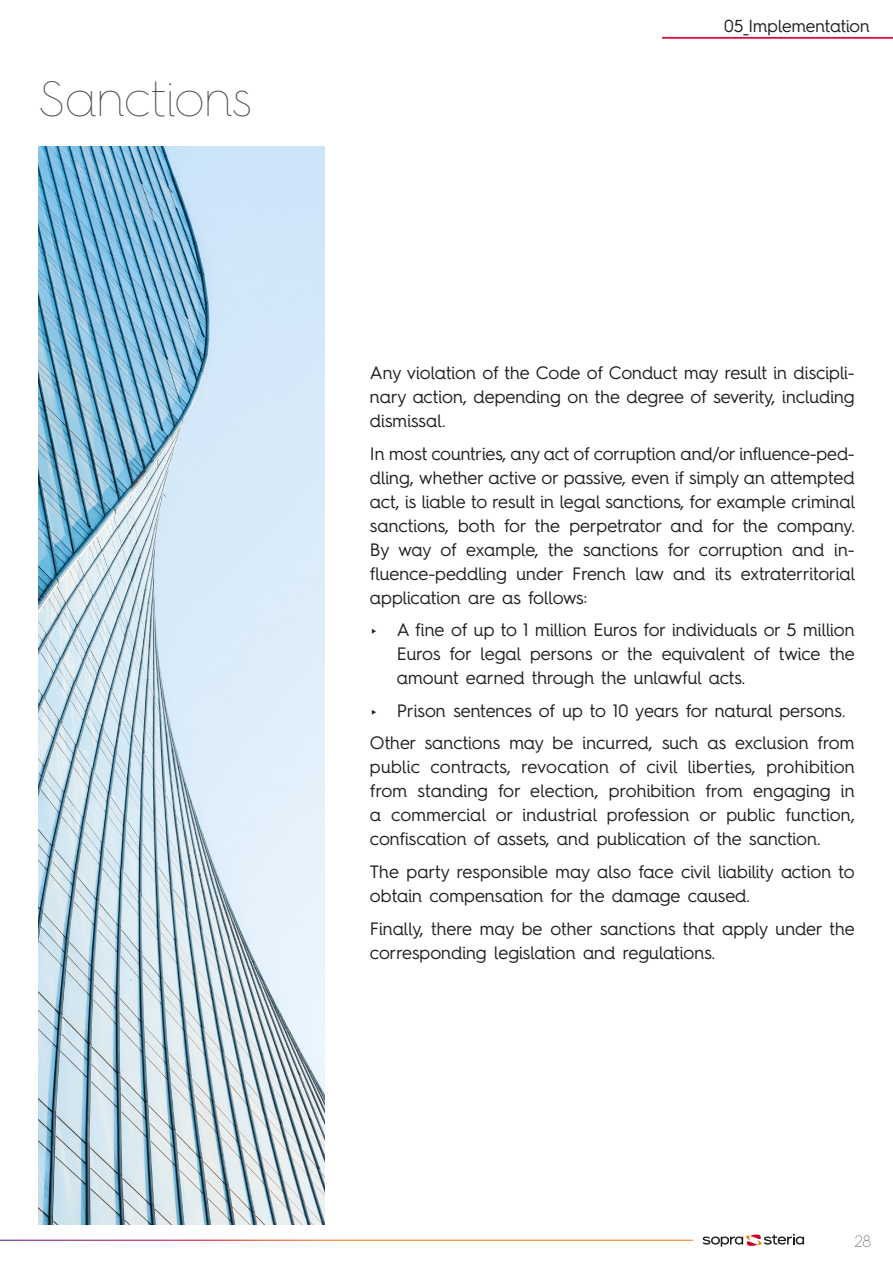
<style>
.page{position:relative;width:893px;height:1263px;background:#fff}
.page>*{position:absolute;margin:0;border:0;box-sizing:border-box;transform-origin:0 0}
.TITRE_PARTIE{font:100 49.5px "Hurme Geometric Sans 4";color:#4a4a4a}
.TEXTE_COURANT_NOIR{font:18px/24px "Hurme Geometric Sans 4";color:#231f20;text-align:justify}
.t1{font:17.4px "Hurme Geometric Sans 4";color:#231f20}
.t2{font:100 16.5px "Hurme Geometric Sans 4";color:#231f20}
.s1{font-weight:300}
</style>
<div class="page">
<svg style="left:703px;top:1234px;width:101px;height:13px"></svg>
<hr style="left:662px;top:37px;width:231px;height:1px;background:#cf022b">
<hr style="left:662px;top:38px;width:231px;height:1px;background:#cf022b">
<img style="left:38px;top:147px;width:286px;height:1078px">
<p class="TITRE_PARTIE" style="left:38px;top:67px;width:215px">Sanctions</p>
<p class="t1" style="left:724px;top:14px;width:147px">05_Implementation</p>
<p class="TEXTE_COURANT_NOIR" style="left:370px;top:361px;width:486px">Any violation of the Code of Conduct may result in discipli&shy;nary action, depending on the degree of severity, including dismissal.</p>
<p class="TEXTE_COURANT_NOIR" style="left:370px;top:441px;width:487px">In most countries, any act of corruption and/or influence-ped&shy;dling, whether active or passive, even if simply an attempted act, is liable to result in legal sanctions, for example criminal sanctions, both for the perpetrator and for the company.<br>By way of example, the sanctions for corruption and in&shy;fluence-peddling under French law and its extraterritorial application are as follows:</p>
<p class="TEXTE_COURANT_NOIR" style="left:397px;top:618px;width:459px;text-indent:-27px"><span class="s1">►</span> A fine of up to 1 million Euros for individuals or 5 million Euros for legal persons or the equivalent of twice the amount earned through the unlawful acts.</p>
<p class="TEXTE_COURANT_NOIR" style="left:370px;top:698px;width:477px"><span class="s1">►</span> Prison sentences of up to 10 years for natural persons.</p>
<p class="TEXTE_COURANT_NOIR" style="left:370px;top:731px;width:486px">Other sanctions may be incurred, such as exclusion from public contracts, revocation of civil liberties, prohibition from standing for election, prohibition from engaging in a commercial or industrial profession or public function, confiscation of assets, and publication of the sanction.</p>
<p class="TEXTE_COURANT_NOIR" style="left:370px;top:859px;width:486px">The party responsible may also face civil liability action to obtain compensation for the damage caused.</p>
<p class="TEXTE_COURANT_NOIR" style="left:370px;top:916px;width:486px">Finally, there may be other sanctions that apply under the corresponding legislation and regulations.</p>
<p class="t2" style="left:855px;top:1230px;width:18px">28</p>
</div>
